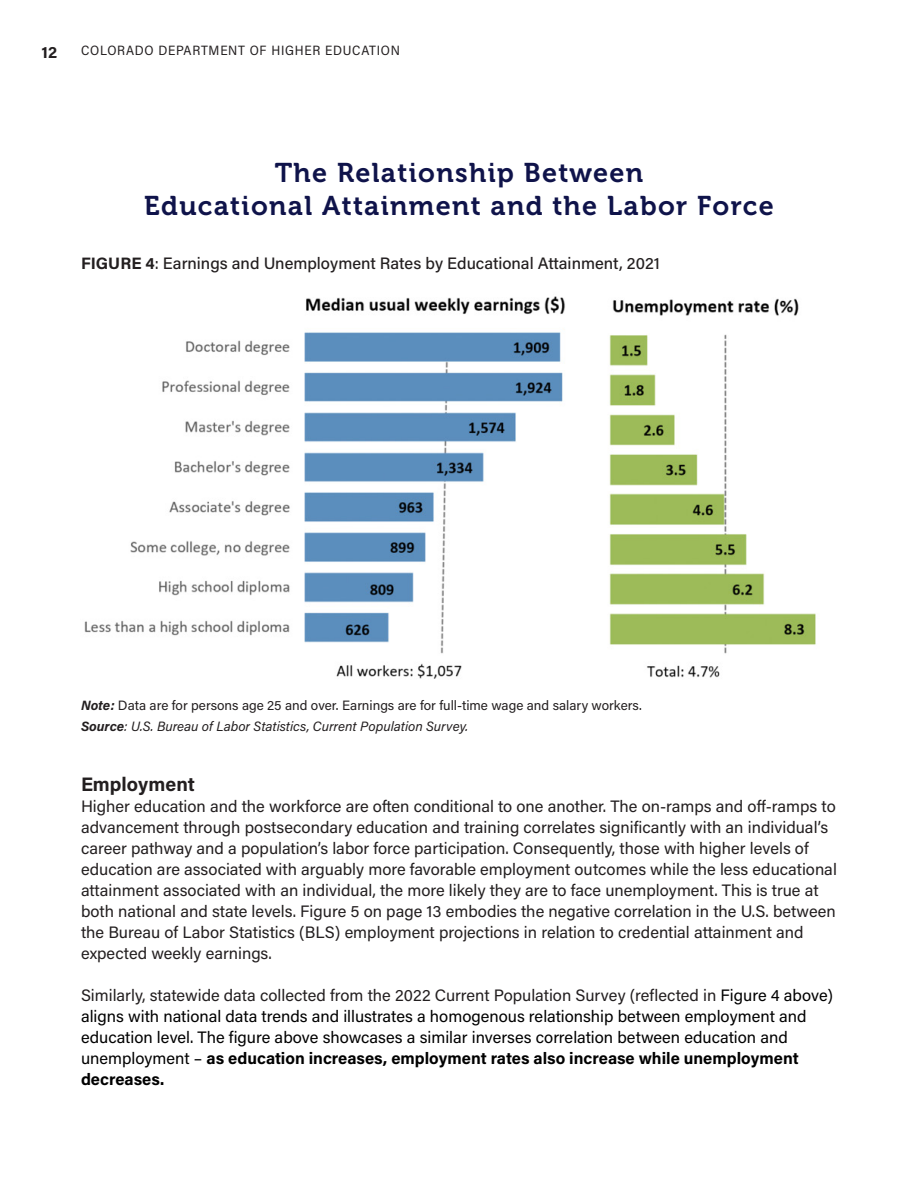
<style>
.page{position:relative;width:918px;height:1188px;background:#fff}
.page>*{position:absolute;margin:0;border:0;box-sizing:border-box;transform-origin:0 0}
.Subheads{font:27px/32.4px "Museo 700";letter-spacing:.05em;color:#0f134a;text-align:center}
.Body_Copy{font:700 19.5px "Acumin Pro";color:#231f20}
.Body_Copy-2{font:16.5px/21px "Acumin Pro";color:#231f20}
.Body_Copy-3{font:16.5px/21px "Acumin Pro";color:#000}
.Body_Copy-4{font:500 16.5px "Acumin Pro";color:#231f20}
.t1{font:700 16.5px "Acumin Pro";color:#231f20}
.Body_Copy-5{font:13.5px "Acumin Pro";color:#231f20}
.Body_Copy-6{font:italic 13.5px "Acumin Pro";color:#231f20}
.t2{font:13.5px "Acumin Pro Semi Cond";letter-spacing:.055em;color:#231f20}
.s1{font-weight:700}
.s2{font-size:15.75px}
.s3{font-weight:700;font-style:italic}
.s4{color:#231f20}
</style>
<div class="page">
<img style="left:84px;top:296px;width:732px;height:383px">
<p class="t1" style="left:42px;top:40px;width:17px">12</p>
<p class="t2" style="left:81px;top:41px;width:320px">COLORADO DEPARTMENT OF HIGHER EDUCATION</p>
<p class="Subheads" style="left:144px;top:157px;width:631px">The Relationship Between<br>Educational Attainment and the Labor Force</p>
<p class="Body_Copy-4" style="left:81px;top:251px;width:581px"><span class="s1">FIGURE 4</span><span class="s2">:</span> Earnings and Unemployment Rates by Educational Attainment, 2021</p>
<p class="Body_Copy-5" style="left:81px;top:696px;width:562px"><span class="s3">Note:</span> Data are for persons age 25 and over. Earnings are for full-time wage and salary workers.</p>
<p class="Body_Copy-6" style="left:81px;top:717px;width:389px"><span class="s1">Source</span>: U.S. Bureau of Labor Statistics, Current Population Survey.</p>
<p class="Body_Copy" style="left:81px;top:770px;width:115px">Employment</p>
<p class="Body_Copy-2" style="left:81px;top:795px;width:757px">Higher education and the workforce are often conditional to one another. The on-ramps and off-ramps to advancement through postsecondary education and training correlates significantly with an individual’s career pathway and a population’s labor force participation. Consequently, those with higher levels of education are associated with arguably more favorable employment outcomes while the less educational attainment associated with an individual, the more likely they are to face unemployment. This is true at both national and state levels. Figure 5 on page 13 embodies the negative correlation in the U.S. between the Bureau of Labor Statistics (BLS) employment projections in relation to credential attainment and expected weekly earnings.</p>
<p class="Body_Copy-3" style="left:81px;top:984px;width:754px"><span class="s4">Similarly, statewide data collected from the 2022 Current Population Survey (reflected in</span> Figure 4 above) aligns with national data trends and illustrates a homogenous relationship between employment and education level. The figure above showcases a similar inverses correlation between education and unemployment – <span class="s1">as education increases, employment rates also increase while unemployment decreases.</span></p>
</div>
